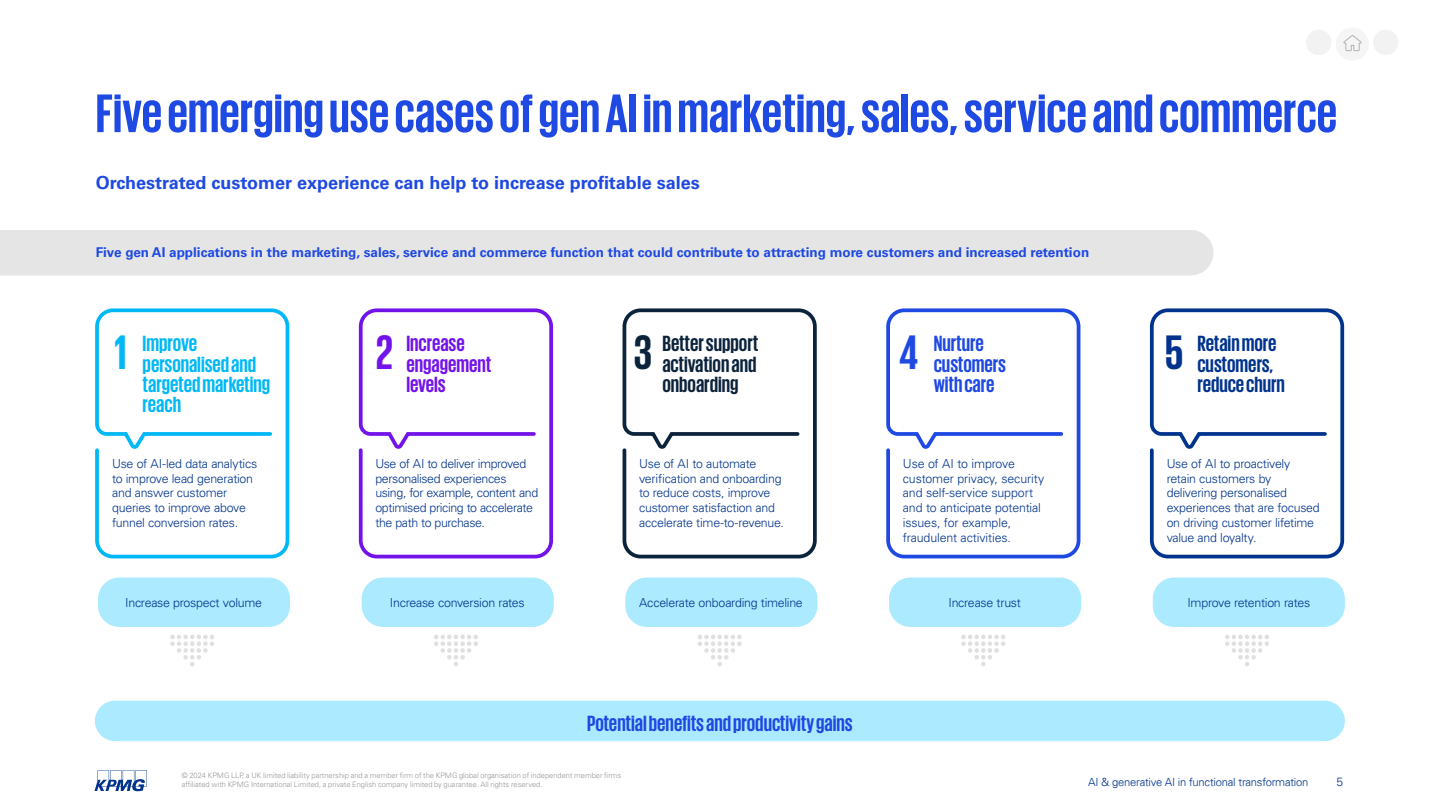
<style>
.page{position:relative;width:1441px;height:810px;background:#fff}
.page>*{position:absolute;margin:0;border:0;box-sizing:border-box;transform-origin:0 0}
.t1{font:700 55.5px "KPMG";color:#1e49e2}
.t2{font:700 22.5px/20.2px "KPMG";color:#1e49e2}
.t3{font:700 22.5px/20.2px "KPMG";color:#00b8f5}
.t4{font:700 22.5px/20.2px "KPMG";color:#0c233c;text-align:justify}
.t5{font:700 22.5px/20.2px "KPMG";color:#00338d}
.t6{font:700 22.5px/20.2px "KPMG";color:#7213ea}
.t7{font:700 18px "Univers LT Std";color:#1e49e2}
.t8{font:700 13.5px "Univers LT Std";color:#1e49e2}
.t9{font:300 12.38px/14.9px "Univers LT Std";letter-spacing:-.02em;color:#00338d}
.t10{font:300 12px "Univers LT Std";color:#00338d}
.t11{font:300 11.25px "Univers 45";letter-spacing:-.02em;color:#00338d}
.t12{font:300 7.5px/9px "Univers LT Std";color:#939598}
.s1{font-size:49.5px}
</style>
<div class="page">
<div style="left:95px;top:701px;width:1249px;height:40px;background:#aceaff;border-radius:20px"></div>
<svg style="left:95px;top:308px;width:195px;height:251px"></svg>
<svg style="left:622px;top:308px;width:195px;height:251px"></svg>
<svg style="left:358px;top:308px;width:196px;height:251px"></svg>
<svg style="left:886px;top:308px;width:195px;height:251px"></svg>
<svg style="left:1149px;top:308px;width:196px;height:251px"></svg>
<svg style="left:170px;top:635px;width:44px;height:31px"></svg>
<div style="left:98px;top:578px;width:192px;height:49px;background:#aceaff;border-radius:21px"></div>
<svg style="left:697px;top:635px;width:44px;height:31px"></svg>
<div style="left:625px;top:578px;width:192px;height:49px;background:#aceaff;border-radius:21px"></div>
<svg style="left:434px;top:635px;width:44px;height:31px"></svg>
<div style="left:361px;top:578px;width:192px;height:49px;background:#aceaff;border-radius:21px"></div>
<svg style="left:961px;top:635px;width:44px;height:31px"></svg>
<div style="left:889px;top:578px;width:192px;height:49px;background:#aceaff;border-radius:21px"></div>
<svg style="left:1225px;top:635px;width:43px;height:31px"></svg>
<div style="left:1152px;top:578px;width:192px;height:49px;background:#aceaff;border-radius:21px"></div>
<div style="left:0;top:230px;width:1213px;height:45px;background:#e5e5e5"></div>
<svg style="left:94px;top:770px;width:53px;height:21px"></svg>
<div style="left:1305px;top:30px;width:26px;height:25px;background:#f2f2f2;border-radius:50%"></div>
<div style="left:1372px;top:30px;width:26px;height:25px;background:#f2f2f2;border-radius:50%"></div>
<div style="left:1335px;top:28px;width:33px;height:33px;background:#f6f6f6;border-radius:50%"></div>
<svg style="left:1335px;top:27px;width:33px;height:33px"></svg>
<h1 class="t1" style="left:96px;top:85px;width:1242px">Five emerging use cases of gen AI in marketing, sales, service and commerce</h1>
<h3 class="t7" style="left:96px;top:172px;width:605px">Orchestrated customer experience can help to increase profitable sales</h3>
<p class="t8" style="left:96px;top:244px;width:994px">Five gen AI applications in the marketing, sales, service and commerce function that could contribute to attracting more customers and increased retention</p>
<h2 class="t3" style="left:143px;top:333px;width:129px;text-indent:-28px"><span class="s1">1</span> Improve personalised and targeted marketing reach</h2>
<p class="t9" style="left:112px;top:456px;width:147px">Use of AI-led data analytics to improve lead generation and answer customer queries to improve above funnel conversion rates.</p>
<p class="t9" style="left:125px;top:595px;width:138px">Increase prospect volume</p>
<h2 class="t6" style="left:406px;top:333px;width:87px;text-indent:-31px"><span class="s1">2</span> Increase engagement levels</h2>
<p class="t9" style="left:375px;top:456px;width:164px">Use of AI to deliver improved personalised experiences using, for example, content and optimised pricing to accelerate the path to purchase.</p>
<p class="t9" style="left:390px;top:595px;width:136px">Increase conversion rates</p>
<h2 class="t4" style="left:662px;top:333px;width:98px;text-indent:-29px"><span class="s1">3</span> Better support activation and onboarding</h2>
<p class="t9" style="left:639px;top:456px;width:146px">Use of AI to automate verification and onboarding to reduce costs, improve customer satisfaction and accelerate time-to-revenue.</p>
<p class="t9" style="left:639px;top:595px;width:165px">Accelerate onboarding timeline</p>
<h2 class="t2" style="left:587px;top:713px;width:267px">Potential benefits and productivity gains</h2>
<h2 class="t2" style="left:933px;top:333px;width:74px;text-indent:-35px"><span class="s1">4</span> Nurture customers with care</h2>
<p class="t9" style="left:902px;top:456px;width:143px">Use of AI to improve customer privacy, security and self-service support and to anticipate potential issues, for example, fraudulent activities.</p>
<p class="t9" style="left:948px;top:595px;width:74px">Increase trust</p>
<h2 class="t5" style="left:1197px;top:333px;width:89px;text-indent:-33px"><span class="s1">5</span> Retain more customers, reduce churn</h2>
<p class="t9" style="left:1166px;top:456px;width:155px">Use of AI to proactively retain customers by delivering personalised experiences that are focused on driving customer lifetime value and loyalty.</p>
<p class="t9" style="left:1187px;top:595px;width:124px">Improve retention rates</p>
<p class="t12" style="left:182px;top:771px;width:441px">© 2024 KPMG LLP, a UK limited liability partnership and a member firm of the KPMG global organisation of independent member firms affiliated with KPMG International Limited, a private English company limited by guarantee. All rights reserved.</p>
<p class="t11" style="left:1088px;top:775px;width:222px">AI &amp; generative AI in functional transformation</p>
<p class="t10" style="left:1336px;top:774px;width:8px">5</p>
</div>
